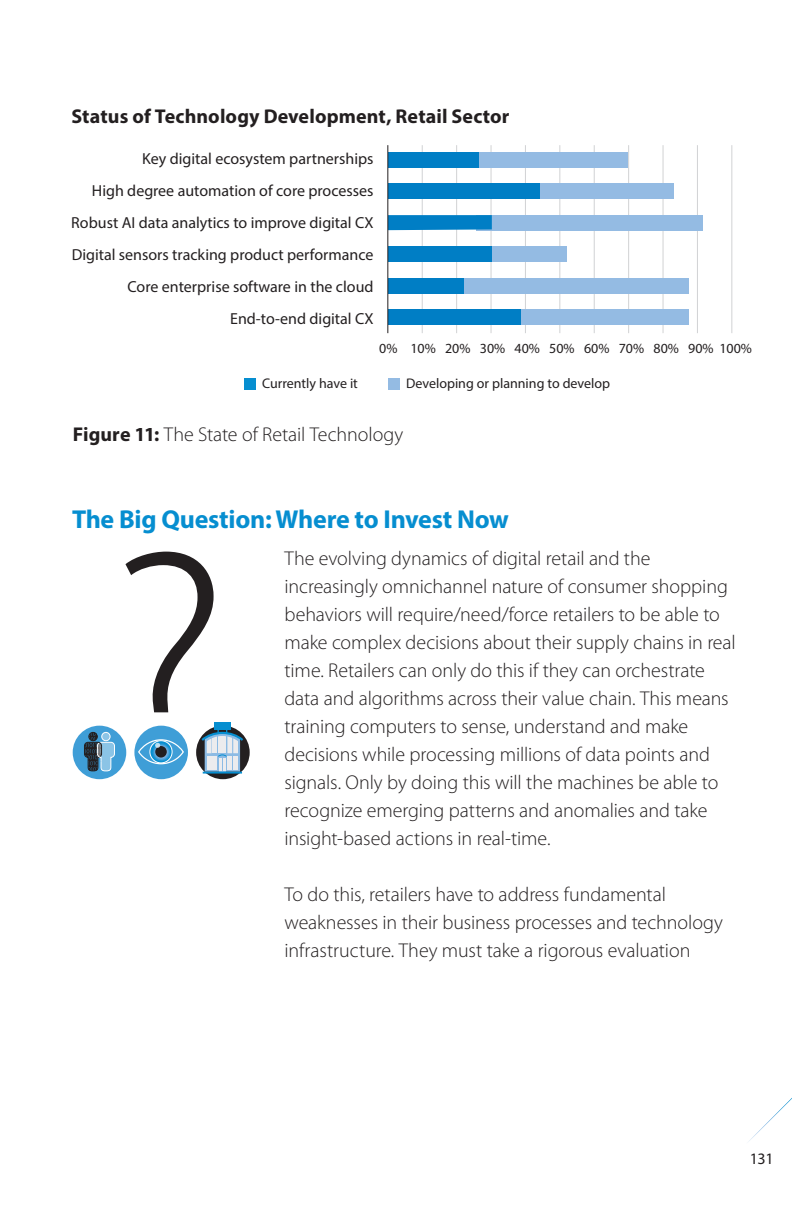
<style>
.page{position:relative;width:792px;height:1224px;background:#fff}
.page>*{position:absolute;margin:0;border:0;box-sizing:border-box;transform-origin:0 0}
.t1{font:700 26px "Myriad Pro";letter-spacing:-.01em;color:#068ed0}
.t2{font:300 20px/28px "Myriad Pro";letter-spacing:-.005em;color:#231f20}
.t3{font:700 20px "Myriad Pro";letter-spacing:.005em;color:#231f20}
.t4{font:16px/32px "Myriad Pro";color:#231f20;text-align:right}
.t5{font:14px "Myriad Pro";color:#231f20}
.s1{font-weight:700}
</style>
<div class="page">
<svg style="left:748px;top:1098px;width:44px;height:44px"></svg>
<svg style="left:125px;top:552px;width:89px;height:160px"></svg>
<hr style="left:422px;top:145px;width:1px;height:188px;background:#d1d2d4">
<hr style="left:456px;top:145px;width:1px;height:188px;background:#d1d2d4">
<hr style="left:491px;top:145px;width:1px;height:188px;background:#d1d2d4">
<hr style="left:525px;top:145px;width:1px;height:188px;background:#d1d2d4">
<hr style="left:559px;top:145px;width:1px;height:188px;background:#d1d2d4">
<hr style="left:594px;top:145px;width:1px;height:188px;background:#d1d2d4">
<hr style="left:628px;top:145px;width:1px;height:188px;background:#d1d2d4">
<hr style="left:663px;top:145px;width:1px;height:188px;background:#d1d2d4">
<hr style="left:697px;top:145px;width:1px;height:188px;background:#d1d2d4">
<hr style="left:731px;top:145px;width:1px;height:188px;background:#d1d2d4">
<div style="left:467px;top:152px;width:161px;height:15px;background:#94bbe3"></div>
<div style="left:537px;top:184px;width:137px;height:15px;background:#94bbe3"></div>
<div style="left:476px;top:215px;width:226px;height:15px;background:#94bbe3"></div>
<div style="left:476px;top:247px;width:91px;height:15px;background:#94bbe3"></div>
<div style="left:449px;top:278px;width:240px;height:15px;background:#94bbe3"></div>
<div style="left:507px;top:310px;width:182px;height:15px;background:#94bbe3"></div>
<div style="left:381px;top:152px;width:98px;height:15px;background:#007ec5"></div>
<div style="left:380px;top:184px;width:160px;height:15px;background:#007ec5"></div>
<svg style="left:388px;top:215px;width:104px;height:15px;background:#0580c5"></svg>
<div style="left:381px;top:247px;width:111px;height:15px;background:#007ec5"></div>
<div style="left:380px;top:278px;width:84px;height:15px;background:#007ec5"></div>
<div style="left:381px;top:310px;width:140px;height:15px;background:#007ec5"></div>
<div style="left:388px;top:378px;width:12px;height:12px;background:#94bbe3"></div>
<div style="left:244px;top:378px;width:12px;height:12px;background:#068ed0"></div>
<div style="left:377px;top:146px;width:11px;height:184px;background:#fff"></div>
<hr style="left:387px;top:145px;width:1px;height:188px;background:#231f20">
<div style="left:134px;top:726px;width:54px;height:53px;background:#3f9ed7;border-radius:50%"></div>
<div style="left:73px;top:726px;width:53px;height:53px;background:#3f9ed7;border-radius:50%"></div>
<div style="left:196px;top:726px;width:54px;height:53px;background:#231f20;border-radius:50%"></div>
<svg style="left:84px;top:732px;width:31px;height:40px"></svg>
<div style="left:138px;top:739px;width:46px;height:25px;border:1px solid #fff;border-radius:50%"></div>
<svg style="left:150px;top:741px;width:22px;height:22px"></svg>
<div style="left:149px;top:740px;width:24px;height:23px;border:1px solid #fff;border-radius:50%"></div>
<div style="left:155px;top:746px;width:12px;height:12px;background:#231f20;border-radius:50%"></div>
<svg style="left:155px;top:743px;width:5px;height:5px"></svg>
<div style="left:214px;top:722px;width:17px;height:8px;background:#068ed0"></div>
<hr style="left:203px;top:772px;width:39px;height:2px;background:#068ed0">
<svg style="left:199px;top:728px;width:47px;height:44px"></svg>
<p class="t3" style="left:72px;top:103px;width:439px">Status of Technology Development, Retail Sector</p>
<p class="t4" style="left:71px;top:142px;width:304px">Key digital ecosystem partnerships<br>High degree automation of core processes Robust AI data analytics to improve digital CX Digital sensors tracking product performance Core enterprise software in the cloud End-to-end digital CX</p>
<p class="t5" style="left:379px;top:340px;width:374px">0% 10% 20% 30% 40% 50% 60% 70% 80% 90% 100%</p>
<p class="t5" style="left:262px;top:375px;width:97px">Currently have it</p>
<p class="t5" style="left:406px;top:375px;width:206px">Developing or planning to develop</p>
<p class="t2" style="left:73px;top:420px;width:332px"><span class="s1">Figure 11:</span> The State of Retail Technology</p>
<h1 class="t1" style="left:72px;top:502px;width:438px">The Big Question: Where to Invest Now</h1>
<p class="t2" style="left:284px;top:545px;width:453px">The evolving dynamics of digital retail and the increasingly omnichannel nature of consumer shopping behaviors will require/need/force retailers to be able to make complex decisions about their supply chains in real time. Retailers can only do this if they can orchestrate data and algorithms across their value chain. This means training computers to sense, understand and make decisions while processing millions of data points and signals. Only by doing this will the machines be able to recognize emerging patterns and anomalies and take insight-based actions in real-time.</p>
<p class="t2" style="left:284px;top:881px;width:440px">To do this, retailers have to address fundamental weaknesses in their business processes and technology infrastructure. They must take a rigorous evaluation</p>
<p class="t4" style="left:750px;top:1142px;width:25px">131</p>
</div>
